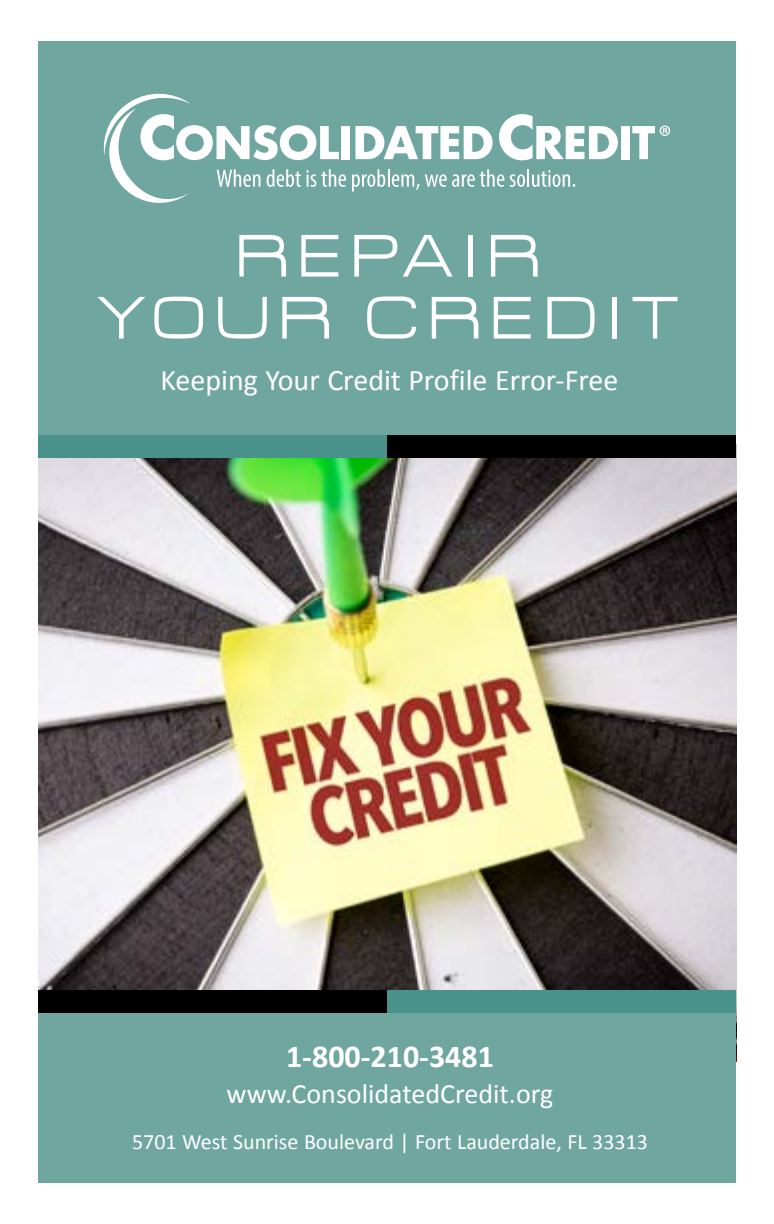
<style>
.page{position:relative;width:774px;height:1224px;background:#fff}
.page>*{position:absolute;margin:0;border:0;box-sizing:border-box;transform-origin:0 0}
.t1{font:60px/62px "Micro Extend FLF";letter-spacing:.15em;color:#fff;text-align:center}
.t2{font:700 32px "Calibri";color:#fff}
.t3{font:30px "Calibri";color:#fff}
.t4{font:28px "Calibri";color:#fff}
.t5{font:22px "Calibri";color:#fff}
</style>
<div class="page">
<img style="left:39px;top:458px;width:697px;height:533px">
<div style="left:38px;top:993px;width:698px;height:190px;background:#70a6a0"></div>
<div style="left:38px;top:41px;width:698px;height:414px;background:#70a6a0"></div>
<div style="left:387px;top:435px;width:349px;height:23px;background:#000"></div>
<div style="left:38px;top:435px;width:349px;height:23px;background:#49928b"></div>
<div style="left:38px;top:991px;width:349px;height:22px;background:#000"></div>
<div style="left:387px;top:991px;width:349px;height:22px;background:#49928b"></div>
<div style="left:342px;top:126px;width:8px;height:33px;background:#fff"></div>
<svg style="left:355px;top:126px;width:138px;height:33px"></svg>
<svg style="left:499px;top:114px;width:119px;height:46px"></svg>
<div style="left:622px;top:126px;width:8px;height:33px;background:#fff"></div>
<svg style="left:103px;top:93px;width:243px;height:110px"></svg>
<svg style="left:352px;top:169px;width:152px;height:23px"></svg>
<svg style="left:510px;top:169px;width:65px;height:18px"></svg>
<svg style="left:632px;top:126px;width:38px;height:33px"></svg>
<h1 class="t1" style="left:97px;top:226px;width:583px">REPAIR<br>YOUR CREDIT</h1>
<h3 class="t3" style="left:161px;top:361px;width:459px">Keeping Your Credit Profile Error-Free</h3>
<h2 class="t2" style="left:286px;top:1036px;width:209px">1-800-210-3481</h2>
<p class="t4" style="left:227px;top:1076px;width:328px">www.ConsolidatedCredit.org</p>
<p class="t5" style="left:132px;top:1128px;width:517px">5701 West Sunrise Boulevard | Fort Lauderdale, FL 33313</p>
</div>
